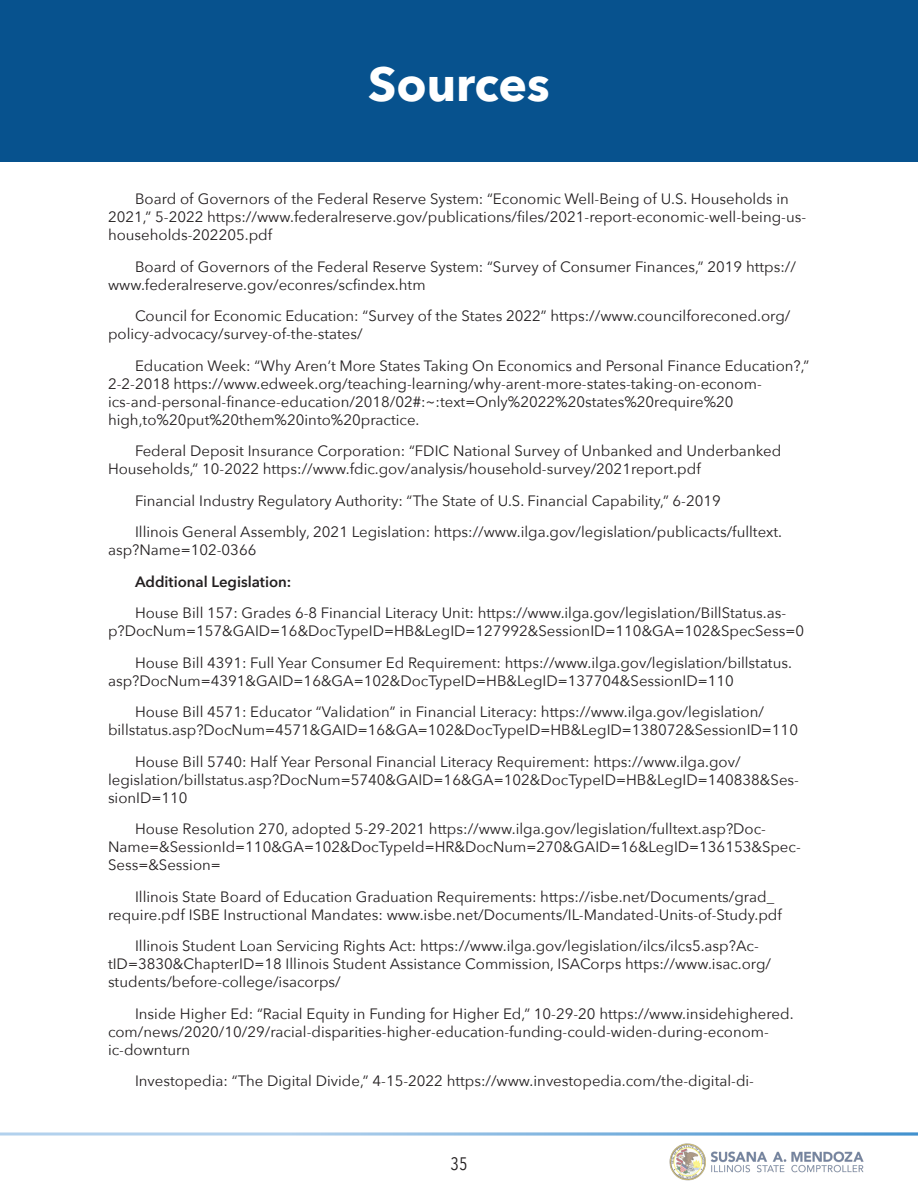
<style>
.page{position:relative;width:918px;height:1188px;background:#fff}
.page>*{position:absolute;margin:0;border:0;box-sizing:border-box;transform-origin:0 0}
.Paragraph_Style_7{font:700 48px "Avenir Next";color:#fff}
.t1{font:18px "Avenir Next Condensed";color:#231f20}
.Paragraph_Style_10{font:15px/18px "Avenir Next";color:#231f20}
.Paragraph_Style_10-2{font:600 15px "Avenir Next";color:#231f20}
</style>
<div class="page">
<svg style="left:0;top:1132px;width:918px;height:4px;background:#a4c9e8"></svg>
<img style="left:669px;top:1143px;width:195px;height:38px">
<div style="left:0;top:0;width:918px;height:162px;background:#07528e"></div>
<p class="Paragraph_Style_7" style="left:368px;top:43px;width:183px">Sources</p>
<p class="Paragraph_Style_10" style="left:108px;top:189px;width:700px;text-indent:27px">Board of Governors of the Federal Reserve System: “Economic Well-Being of U.S. Households in<br>2021,” 5-2022 https://www.federalreserve.gov/publications/files/2021-report-economic-well-being-us&shy;households-202205.pdf</p>
<p class="Paragraph_Style_10" style="left:108px;top:257px;width:689px;text-indent:27px">Board of Governors of the Federal Reserve System: “Survey of Consumer Finances,” 2019 https:// www.federalreserve.gov/econres/scfindex.htm</p>
<p class="Paragraph_Style_10" style="left:108px;top:306px;width:684px;text-indent:27px">Council for Economic Education: “Survey of the States 2022” https://www.councilforeconed.org/ policy-advocacy/survey-of-the-states/</p>
<p class="Paragraph_Style_10" style="left:108px;top:356px;width:703px;text-indent:27px">Education Week: “Why Aren’t More States Taking On Economics and Personal Finance Education?,” 2-2-2018 https://www.edweek.org/teaching-learning/why-arent-more-states-taking-on-econom&shy;ics-and-personal-finance-education/2018/02#:~:text=Only%2022%20states%20require%20 high,to%20put%20them%20into%20practice.</p>
<p class="Paragraph_Style_10" style="left:108px;top:441px;width:675px;text-indent:27px">Federal Deposit Insurance Corporation: “FDIC National Survey of Unbanked and Underbanked<br>Households,” 10-2022 https://www.fdic.gov/analysis/household-survey/2021report.pdf</p>
<p class="Paragraph_Style_10" style="left:135px;top:491px;width:587px">Financial Industry Regulatory Authority: “The State of U.S. Financial Capability,” 6-2019</p>
<p class="Paragraph_Style_10" style="left:108px;top:522px;width:676px;text-indent:27px">Illinois General Assembly, 2021 Legislation: https://www.ilga.gov/legislation/publicacts/fulltext. asp?Name=102-0366</p>
<p class="Paragraph_Style_10-2" style="left:135px;top:568px;width:158px">Additional Legislation:</p>
<p class="Paragraph_Style_10" style="left:108px;top:603px;width:698px;text-align:center">House Bill 157: Grades 6-8 Financial Literacy Unit: https://www.ilga.gov/legislation/BillStatus.as&shy;p?DocNum=157&amp;GAID=16&amp;DocTypeID=HB&amp;LegID=127992&amp;SessionID=110&amp;GA=102&amp;SpecSess=0</p>
<p class="Paragraph_Style_10" style="left:108px;top:653px;width:685px;text-indent:27px">House Bill 4391: Full Year Consumer Ed Requirement: https://www.ilga.gov/legislation/billstatus. asp?DocNum=4391&amp;GAID=16&amp;GA=102&amp;DocTypeID=HB&amp;LegID=137704&amp;SessionID=110</p>
<p class="Paragraph_Style_10" style="left:108px;top:702px;width:692px;text-align:center">House Bill 4571: Educator “Validation” in Financial Literacy: https://www.ilga.gov/legislation/ billstatus.asp?DocNum=4571&amp;GAID=16&amp;GA=102&amp;DocTypeID=HB&amp;LegID=138072&amp;SessionID=110</p>
<p class="Paragraph_Style_10" style="left:108px;top:752px;width:693px;text-indent:27px">House Bill 5740: Half Year Personal Financial Literacy Requirement: https://www.ilga.gov/ legislation/billstatus.asp?DocNum=5740&amp;GAID=16&amp;GA=102&amp;DocTypeID=HB&amp;LegID=140838&amp;Ses&shy;sionID=110</p>
<p class="Paragraph_Style_10" style="left:108px;top:819px;width:694px;text-indent:27px">House Resolution 270, adopted 5-29-2021 https://www.ilga.gov/legislation/fulltext.asp?Doc-<br>Name=&amp;SessionId=110&amp;GA=102&amp;DocTypeId=HR&amp;DocNum=270&amp;GAID=16&amp;LegID=136153&amp;Spec-<br>Sess=&amp;Session=</p>
<p class="Paragraph_Style_10" style="left:108px;top:887px;width:675px;text-indent:27px">Illinois State Board of Education Graduation Requirements: https://isbe.net/Documents/grad_ require.pdf ISBE Instructional Mandates: www.isbe.net/Documents/IL-Mandated-Units-of-Study.pdf</p>
<p class="Paragraph_Style_10" style="left:108px;top:936px;width:665px;text-indent:27px">Illinois Student Loan Servicing Rights Act: https://www.ilga.gov/legislation/ilcs/ilcs5.asp?Ac&shy;tID=3830&amp;ChapterID=18 Illinois Student Assistance Commission, ISACorps https://www.isac.org/ students/before-college/isacorps/</p>
<p class="Paragraph_Style_10" style="left:108px;top:1004px;width:687px;text-indent:27px">Inside Higher Ed: “Racial Equity in Funding for Higher Ed,” 10-29-20 https://www.insidehighered. com/news/2020/10/29/racial-disparities-higher-education-funding-could-widen-during-econom&shy;ic-downturn</p>
<p class="Paragraph_Style_10" style="left:135px;top:1071px;width:621px">Investopedia: “The Digital Divide,” 4-15-2022 https://www.investopedia.com/the-digital-di-</p>
<p class="t1" style="left:451px;top:1148px;width:18px">35</p>
</div>
